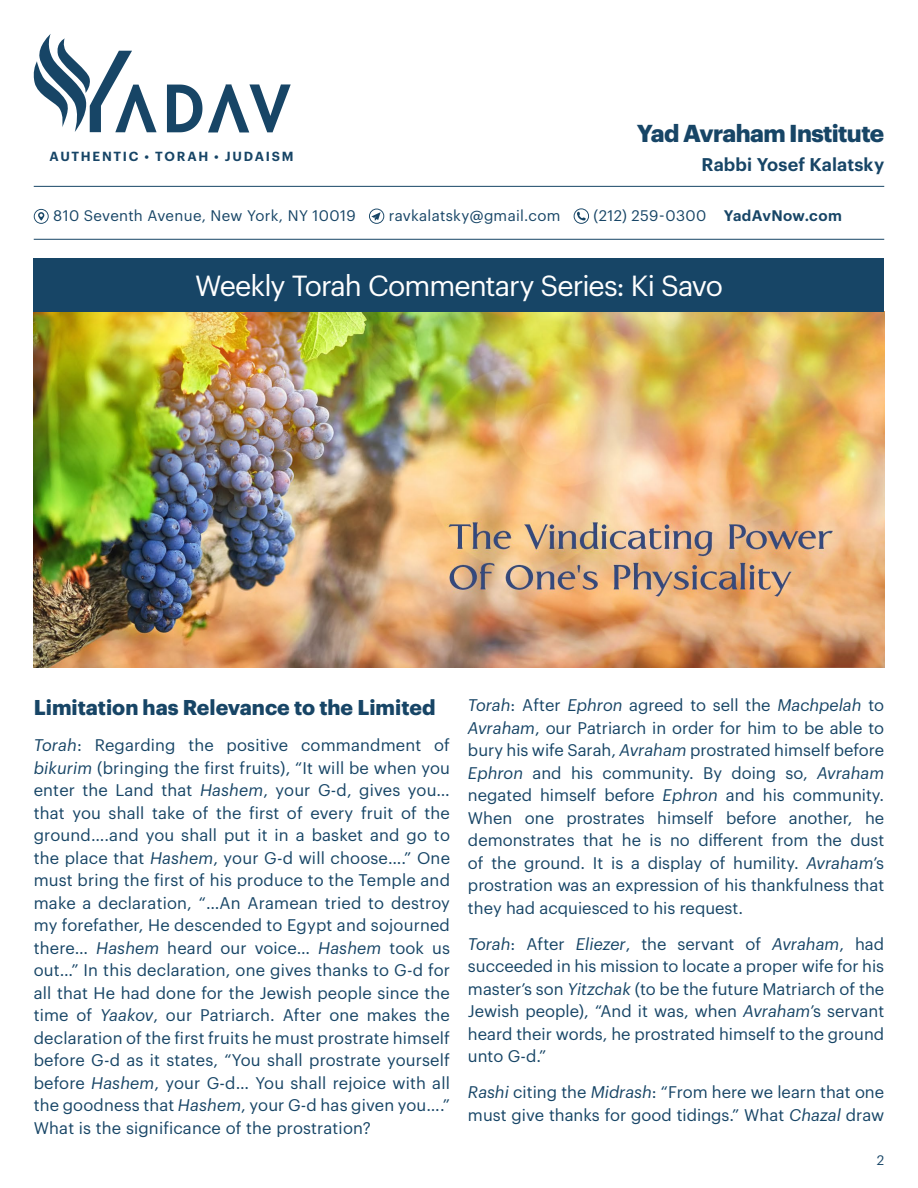
<style>
.page{position:relative;width:918px;height:1188px;background:#fff}
.page>*{position:absolute;margin:0;border:0;box-sizing:border-box;transform-origin:0 0}
.t1{font:28.5px "Graphik";letter-spacing:-.035em;color:#fff}
.t2{font:700 24px "Graphik";letter-spacing:-.025em;color:#174566}
.t3{font:700 21px "Graphik";color:#174566}
.t4{font:600 18px "Graphik";letter-spacing:.01em;color:#174566}
.t5{font:16.5px/22.5px "Graphik";color:#174566;text-align:justify}
.t6{font:15px "Graphik";letter-spacing:.02em;color:#174566}
.t7{font:13.5px "Graphik";color:#174566}
.t8{font:600 12.9px "Graphik";letter-spacing:.135em;color:#174566}
.s1{font-weight:600}
.s2{font-style:italic}
</style>
<div class="page">
<img style="left:34px;top:312px;width:850px;height:356px">
<svg style="left:167px;top:85px;width:35px;height:47px"></svg>
<svg style="left:208px;top:84px;width:83px;height:48px"></svg>
<svg style="left:33px;top:34px;width:124px;height:98px"></svg>
<div style="left:34px;top:258px;width:850px;height:54px;background:#174566"></div>
<svg style="left:34px;top:209px;width:15px;height:15px"></svg>
<svg style="left:369px;top:209px;width:15px;height:15px"></svg>
<svg style="left:574px;top:208px;width:15px;height:16px"></svg>
<hr style="left:34px;top:186px;width:850px;height:1px;background:#174566">
<hr style="left:34px;top:239px;width:850px;height:1px;background:#174566">
<p class="t8" style="left:50px;top:146px;width:245px">AUTHENTIC • TORAH • JUDAISM</p>
<h2 class="t2" style="left:637px;top:115px;width:249px">Yad Avraham Institute</h2>
<p class="t4" style="left:702px;top:151px;width:184px">Rabbi Yosef Kalatsky</p>
<p class="t6" style="left:53px;top:204px;width:304px">810 Seventh Avenue, New York, NY 10019</p>
<p class="t6" style="left:389px;top:204px;width:173px">ravkalatsky@gmail.com</p>
<p class="t6" style="left:594px;top:204px;width:250px">(212) 259-0300 <span class="s1">YadAvNow.com</span></p>
<h1 class="t1" style="left:195px;top:265px;width:529px">Weekly Torah Commentary Series: Ki Savo</h1>
<p class="t3" style="left:34px;top:691px;width:403px">Limitation has Relevance to the Limited</p>
<p class="t5" style="left:34px;top:732px;width:418px"><span class="s2">Torah</span>: Regarding the positive commandment of <span class="s2">bikurim</span> (bringing the first fruits), “It will be when you enter the Land that <span class="s2">Hashem</span>, your G-d, gives you… that you shall take of the first of every fruit of the ground….and you shall put it in a basket and go to the place that <span class="s2">Hashem</span>, your G-d will choose….” One must bring the first of his produce to the Temple and make a declaration, “…An Aramean tried to destroy my forefather, He descended to Egypt and sojourned there… <span class="s2">Hashem</span> heard our voice… <span class="s2">Hashem</span> took us out…” In this declaration, one gives thanks to G-d for all that He had done for the Jewish people since the time of <span class="s2">Yaakov</span>, our Patriarch. After one makes the declaration of the first fruits he must prostrate himself before G-d as it states, “You shall prostrate yourself before <span class="s2">Hashem</span>, your G-d… You shall rejoice with all the goodness that <span class="s2">Hashem</span>, your G-d has given you….” What is the significance of the prostration?</p>
<p class="t5" style="left:468px;top:693px;width:418px"><span class="s2">Torah</span>: After <span class="s2">Ephron</span> agreed to sell the <span class="s2">Machpelah</span> to <span class="s2">Avraham</span>, our Patriarch in order for him to be able to bury his wife Sarah, <span class="s2">Avraham</span> prostrated himself before <span class="s2">Ephron</span> and his community. By doing so, <span class="s2">Avraham </span>negated himself before <span class="s2">Ephron</span> and his community.<br>When one prostrates himself before another, he demonstrates that he is no different from the dust of the ground. It is a display of humility. <span class="s2">Avraham</span>’s prostration was an expression of his thankfulness that they had acquiesced to his request.</p>
<p class="t5" style="left:468px;top:931px;width:418px"><span class="s2">Torah</span>: After <span class="s2">Eliezer</span>, the servant of <span class="s2">Avraham</span>, had succeeded in his mission to locate a proper wife for his master’s son <span class="s2">Yitzchak</span> (to be the future Matriarch of the Jewish people), “And it was, when <span class="s2">Avraham</span>’s servant heard their words, he prostrated himself to the ground unto G-d.”</p>
<p class="t5" style="left:468px;top:1080px;width:418px"><span class="s2">Rashi</span> citing the <span class="s2">Midrash</span>: “From here we learn that one must give thanks for good tidings.” What <span class="s2">Chazal</span> draw</p>
<p class="t7" style="left:877px;top:1150px;width:9px">2</p>
</div>
